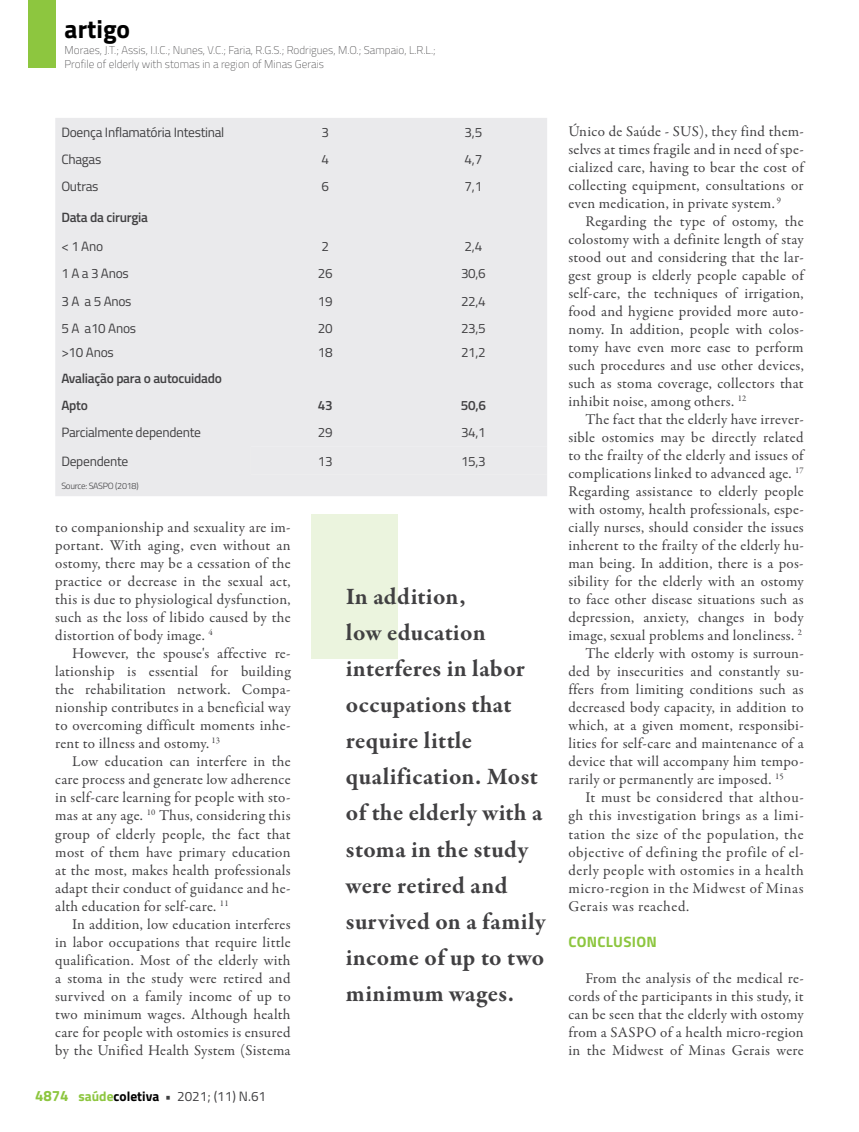
<style>
.page{position:relative;width:859px;height:1132px;background:#fff}
.page>*{position:absolute;margin:0;border:0;box-sizing:border-box;transform-origin:0 0}
.t1{font:700 25.5px "Titillium";color:#000}
.t2{font:700 24px/36px "Garamond Premr Pro";letter-spacing:.015em;color:#414042}
.t3{font:15px/18px "Garamond Premr Pro";letter-spacing:.02em;color:#414042;text-align:justify}
.t4{font:15px "Garamond Premr Pro";letter-spacing:.04em;color:#414042}
.t5{font:700 15px "Titillium";letter-spacing:.02em;color:#8dc63f}
.t6{font:13.5px "Titillium";letter-spacing:-.02em;color:#414042}
.t7{font:600 13.5px/27px "Titillium";letter-spacing:-.02em;color:#414042}
.t8{font:100 11.25px/13.5px "Titillium";color:#414042}
.t9{font:300 9px "Titillium";letter-spacing:-.03em;color:#414042}
.s1{font-weight:700;font-size:15px;color:#8dc63f}
.s2{font-weight:700;color:#8dc63f}
.s3{font-weight:700;color:#000}
.s4{font-weight:700}
</style>
<div class="page">
<div style="left:28px;top:0;width:27px;height:68px;background:#8dc63f"></div>
<div style="left:55px;top:118px;width:492px;height:378px;background:#eaeaec"></div>
<div style="left:251px;top:446px;width:296px;height:28px;background:#eaeaec"></div>
<div style="left:312px;top:514px;width:86px;height:144px;background:#ebf4de"></div>
<h1 class="t1" style="left:65px;top:10px;width:67px">artigo</h1>
<p class="t8" style="left:65px;top:43px;width:373px">Moraes, J.T.; Assis, I.I.C.; Nunes, V.C.; Faria, R.G.S.; Rodrigues, M.O.; Sampaio, L.R.L.;<br>Profile of elderly with stomas in a region of Minas Gerais</p>
<p class="t6" style="left:61px;top:122px;width:165px">Doença Inflamatória Intestinal</p>
<p class="t6" style="left:321px;top:122px;width:9px">3</p>
<p class="t6" style="left:465px;top:122px;width:19px">3,5</p>
<p class="t6" style="left:61px;top:149px;width:41px">Chagas</p>
<p class="t6" style="left:321px;top:149px;width:9px">4</p>
<p class="t6" style="left:465px;top:149px;width:19px">4,7</p>
<p class="t6" style="left:61px;top:176px;width:39px">Outras</p>
<p class="t6" style="left:321px;top:176px;width:9px">6</p>
<p class="t6" style="left:465px;top:176px;width:19px">7,1</p>
<p class="t7" style="left:61px;top:203px;width:88px">Data da cirurgia</p>
<p class="t6" style="left:61px;top:236px;width:43px">&lt; 1 Ano</p>
<p class="t6" style="left:321px;top:236px;width:9px">2</p>
<p class="t6" style="left:465px;top:236px;width:19px">2,4</p>
<p class="t6" style="left:61px;top:263px;width:69px">1 A a 3 Anos</p>
<p class="t6" style="left:318px;top:263px;width:16px">26</p>
<p class="t6" style="left:461px;top:263px;width:26px">30,6</p>
<p class="t6" style="left:61px;top:291px;width:72px">3 A a 5 Anos</p>
<p class="t6" style="left:318px;top:291px;width:16px">19</p>
<p class="t6" style="left:461px;top:291px;width:26px">22,4</p>
<p class="t6" style="left:61px;top:318px;width:76px">5 A a10 Anos</p>
<p class="t6" style="left:318px;top:318px;width:16px">20</p>
<p class="t6" style="left:461px;top:318px;width:26px">23,5</p>
<p class="t6" style="left:61px;top:343px;width:54px">&gt;10 Anos</p>
<p class="t6" style="left:318px;top:343px;width:16px">18</p>
<p class="t6" style="left:461px;top:343px;width:26px">21,2</p>
<p class="t7" style="left:61px;top:364px;width:162px">Avaliação para o autocuidado<br>Apto</p>
<p class="t7" style="left:318px;top:391px;width:16px">43</p>
<p class="t7" style="left:461px;top:391px;width:27px">50,6</p>
<p class="t6" style="left:61px;top:422px;width:141px">Parcialmente dependente</p>
<p class="t6" style="left:318px;top:422px;width:16px">29</p>
<p class="t6" style="left:461px;top:422px;width:26px">34,1</p>
<p class="t6" style="left:61px;top:451px;width:69px">Dependente</p>
<p class="t6" style="left:318px;top:451px;width:16px">13</p>
<p class="t6" style="left:461px;top:451px;width:26px">15,3</p>
<p class="t9" style="left:61px;top:479px;width:79px">Source: SASPO (2018)</p>
<p class="t3" style="left:55px;top:518px;width:237px">to companionship and sexuality are im&shy;portant. With aging, even without an ostomy, there may be a cessation of the practice or decrease in the sexual act, this is due to physiological dysfunction, such as the loss of libido caused by the distortion of body image. <sup>4</sup></p>
<p class="t3" style="left:55px;top:644px;width:237px;text-indent:17px">However, the spouse's affective re&shy;lationship is essential for building the rehabilitation network. Compa&shy;nionship contributes in a beneficial way to overcoming difficult moments inhe&shy;rent to illness and ostomy. <sup>13</sup></p>
<p class="t3" style="left:55px;top:752px;width:237px;text-indent:17px">Low education can interfere in the care process and generate low adherence in self-care learning for people with sto&shy;mas at any age. <sup>10</sup> Thus, considering this group of elderly people, the fact that most of them have primary education at the most, makes health professionals adapt their conduct of guidance and he&shy;alth education for self-care. <sup>11</sup></p>
<p class="t3" style="left:55px;top:914px;width:237px;text-indent:17px">In addition, low education interferes in labor occupations that require little qualification. Most of the elderly with a stoma in the study were retired and survived on a family income of up to two minimum wages. Although health care for people with ostomies is ensured by the Unified Health System (Sistema</p>
<p class="t6" style="left:35px;top:1086px;width:233px"><span class="s1">4874</span> <span class="s2">saúde</span><span class="s3">coletiva</span> <span class="s4">•</span> 2021; (11) N.61</p>
<h2 class="t2" style="left:346px;top:579px;width:201px">In addition,<br>low education interferes in labor occupations that require little qualification. Most of the elderly with a stoma in the study were retired and survived on a family income of up to two minimum wages.</h2>
<p class="t3" style="left:568px;top:122px;width:237px">Único de Saúde - SUS), they find them&shy;selves at times fragile and in need of spe&shy;cialized care, having to bear the cost of collecting equipment, consultations or even medication, in private system. <sup>9</sup></p>
<p class="t3" style="left:568px;top:212px;width:237px;text-indent:17px">Regarding the type of ostomy, the colostomy with a definite length of stay stood out and considering that the lar&shy;gest group is elderly people capable of self-care, the techniques of irrigation, food and hygiene provided more auto&shy;nomy. In addition, people with colos&shy;tomy have even more ease to perform such procedures and use other devices, such as stoma coverage, collectors that inhibit noise, among others. <sup>12</sup></p>
<p class="t3" style="left:585px;top:410px;width:220px">The fact that the elderly have irrever-</p>
<p class="t3" style="left:568px;top:428px;width:237px">sible ostomies may be directly related</p>
<p class="t3" style="left:568px;top:446px;width:237px">to the frailty of the elderly and issues of</p>
<p class="t3" style="left:568px;top:464px;width:237px">complications linked to advanced age. <sup>17</sup></p>
<p class="t3" style="left:568px;top:482px;width:237px">Regarding assistance to elderly people</p>
<p class="t3" style="left:568px;top:500px;width:237px">with ostomy, health professionals, espe-</p>
<p class="t3" style="left:568px;top:518px;width:237px">cially nurses, should consider the issues</p>
<p class="t3" style="left:568px;top:536px;width:237px">inherent to the frailty of the elderly hu-</p>
<p class="t3" style="left:568px;top:554px;width:237px">man being. In addition, there is a pos-</p>
<p class="t3" style="left:568px;top:572px;width:237px">sibility for the elderly with an ostomy</p>
<p class="t3" style="left:568px;top:590px;width:237px">to face other disease situations such as</p>
<p class="t3" style="left:568px;top:608px;width:237px">depression, anxiety, changes in body</p>
<p class="t3" style="left:568px;top:626px;width:235px">image, sexual problems and loneliness. <sup>2</sup></p>
<p class="t3" style="left:585px;top:644px;width:220px">The elderly with ostomy is surroun-</p>
<p class="t3" style="left:568px;top:662px;width:237px">ded by insecurities and constantly su-</p>
<p class="t3" style="left:568px;top:680px;width:237px">ffers from limiting conditions such as</p>
<p class="t3" style="left:568px;top:698px;width:237px">decreased body capacity, in addition to</p>
<p class="t3" style="left:568px;top:716px;width:237px">which, at a given moment, responsibi-</p>
<p class="t3" style="left:568px;top:734px;width:237px">lities for self-care and maintenance of a</p>
<p class="t3" style="left:568px;top:752px;width:237px">device that will accompany him tempo-</p>
<p class="t3" style="left:568px;top:770px;width:217px">rarily or permanently are imposed. <sup>15</sup></p>
<p class="t3" style="left:585px;top:788px;width:220px">It must be considered that althou-</p>
<p class="t3" style="left:568px;top:806px;width:237px">gh this investigation brings as a limi-</p>
<p class="t4" style="left:568px;top:824px;width:237px">tation the size of the population, the</p>
<p class="t4" style="left:568px;top:842px;width:237px">objective of defining the profile of el-</p>
<p class="t4" style="left:568px;top:860px;width:237px">derly people with ostomies in a health</p>
<p class="t3" style="left:568px;top:878px;width:237px">micro-region in the Midwest of Minas</p>
<p class="t4" style="left:568px;top:896px;width:122px">Gerais was reached.</p>
<p class="t5" style="left:568px;top:929px;width:90px">CONCLUSION</p>
<p class="t3" style="left:568px;top:968px;width:237px;text-indent:17px">From the analysis of the medical re&shy;cords of the participants in this study, it can be seen that the elderly with ostomy from a SASPO of a health micro-region in the Midwest of Minas Gerais were</p>
</div>
